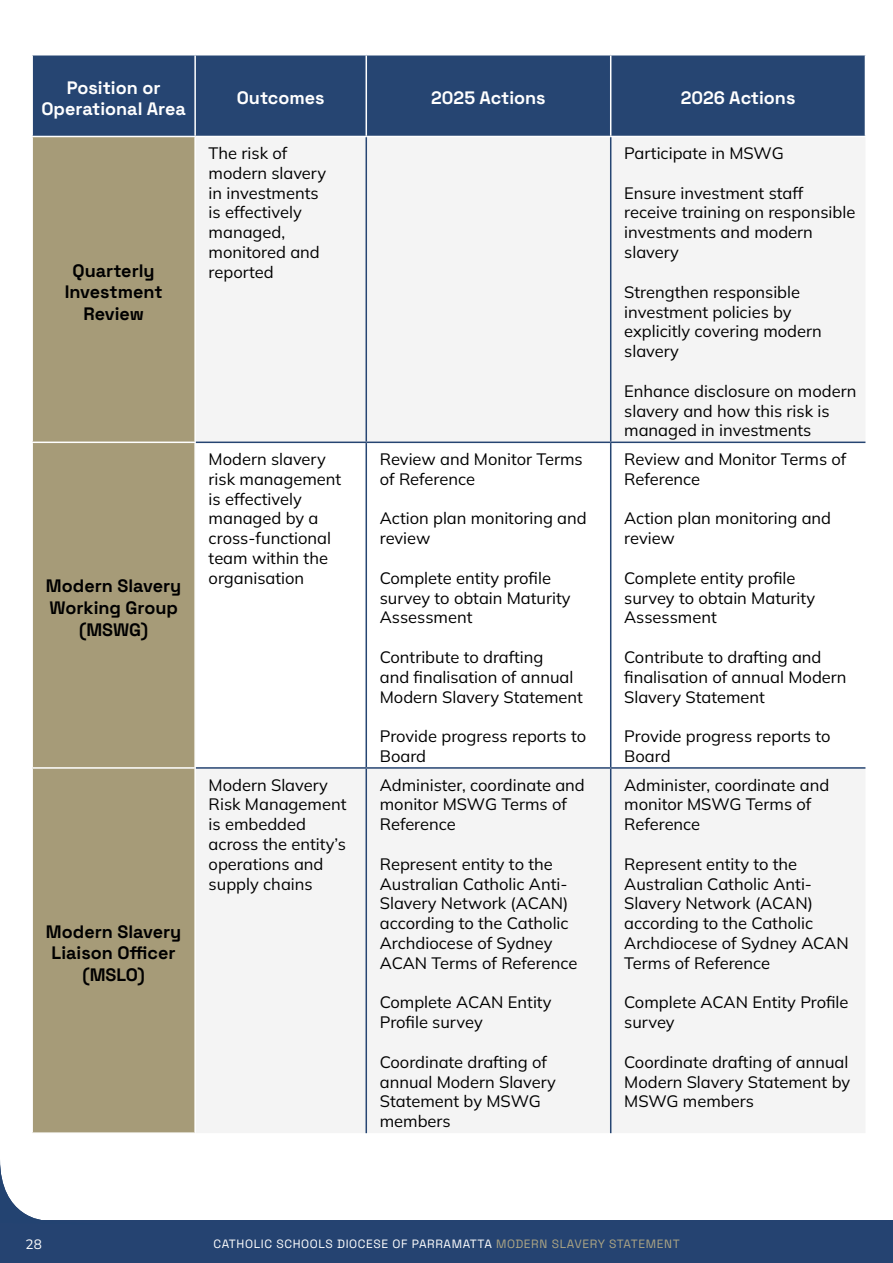
<style>
.page{position:relative;width:893px;height:1263px;background:#fff}
.page>*{position:absolute;margin:0;border:0;box-sizing:border-box;transform-origin:0 0}
.t1{font:300 18px/21.6px "Space Grotesk";color:#000;text-align:center}
.t2{font:300 18px/21.6px "Space Grotesk";color:#fff;text-align:center}
.t3{font:200 16.5px/19.8px "Mulish";color:#000}
.t4{font:200 13.5px "Mulish";color:#fff}
.t5{font:300 12px "Space Grotesk";letter-spacing:.05em;color:#fff}
.s1{color:#ada584}
</style>
<div class="page">
<div style="left:33px;top:56px;width:832px;height:80px;background:#264572"></div>
<div style="left:33px;top:137px;width:161px;height:995px;background:#a69b78"></div>
<div style="left:196px;top:137px;width:669px;height:305px;background:#f4f4f4"></div>
<div style="left:196px;top:769px;width:669px;height:364px;background:#f4f4f4"></div>
<hr style="left:194px;top:56px;width:2px;height:80px;background:#fff">
<hr style="left:366px;top:56px;width:1px;height:80px;background:#fff">
<hr style="left:610px;top:56px;width:1px;height:80px;background:#fff">
<hr style="left:31px;top:442px;width:165px;height:1px;background:#fff">
<hr style="left:31px;top:767px;width:165px;height:2px;background:#fff">
<hr style="left:366px;top:137px;width:1px;height:305px;background:#264572">
<hr style="left:610px;top:137px;width:1px;height:305px;background:#264572">
<hr style="left:196px;top:442px;width:170px;height:1px;background:#264572">
<hr style="left:366px;top:442px;width:245px;height:1px;background:#264572">
<hr style="left:366px;top:443px;width:1px;height:324px;background:#264572">
<hr style="left:611px;top:442px;width:254px;height:1px;background:#264572">
<hr style="left:610px;top:443px;width:1px;height:324px;background:#264572">
<hr style="left:196px;top:767px;width:170px;height:2px;background:#264572">
<hr style="left:366px;top:767px;width:245px;height:2px;background:#264572">
<hr style="left:366px;top:769px;width:1px;height:364px;background:#264572">
<hr style="left:611px;top:767px;width:254px;height:2px;background:#264572">
<hr style="left:610px;top:769px;width:1px;height:364px;background:#264572">
<div style="left:0;top:1220px;width:893px;height:43px;background:#254371"></div>
<svg style="left:0;top:1095px;width:111px;height:125px"></svg>
<p class="t2" style="left:41px;top:76px;width:146px">Position or<br>Operational Area</p>
<p class="t2" style="left:237px;top:86px;width:89px">Outcomes</p>
<p class="t2" style="left:431px;top:86px;width:116px">2025 Actions</p>
<p class="t2" style="left:681px;top:86px;width:116px">2026 Actions</p>
<p class="t1" style="left:65px;top:259px;width:99px">Quarterly<br>Investment<br>Review</p>
<p class="t1" style="left:46px;top:574px;width:137px">Modern Slavery<br>Working Group (MSWG)</p>
<p class="t1" style="left:46px;top:920px;width:137px">Modern Slavery<br>Liaison Officer (MSLO)</p>
<p class="t3" style="left:209px;top:143px;width:119px">The risk of modern slavery in investments is effectively managed, monitored and reported</p>
<p class="t3" style="left:624px;top:143px;width:161px">Participate in MSWG</p>
<p class="t3" style="left:624px;top:182px;width:233px">Ensure investment staff receive training on responsible investments and modern slavery</p>
<p class="t3" style="left:624px;top:281px;width:199px">Strengthen responsible investment policies by explicitly covering modern slavery</p>
<p class="t3" style="left:624px;top:380px;width:234px">Enhance disclosure on modern slavery and how this risk is managed in investments</p>
<p class="t3" style="left:209px;top:449px;width:134px">Modern slavery risk management is effectively managed by a cross-functional team within the organisation</p>
<p class="t3" style="left:380px;top:449px;width:205px">Review and Monitor Terms of Reference</p>
<p class="t3" style="left:380px;top:508px;width:208px">Action plan monitoring and review</p>
<p class="t3" style="left:380px;top:567px;width:192px">Complete entity profile survey to obtain Maturity<br>Assessment</p>
<p class="t3" style="left:380px;top:647px;width:205px">Contribute to drafting<br>and finalisation of annual<br>Modern Slavery Statement</p>
<p class="t3" style="left:380px;top:726px;width:208px">Provide progress reports to<br>Board</p>
<p class="t3" style="left:209px;top:774px;width:139px">Modern Slavery<br>Risk Management is embedded across the entity’s operations and supply chains</p>
<p class="t3" style="left:380px;top:774px;width:207px">Administer, coordinate and monitor MSWG Terms of<br>Reference</p>
<p class="t3" style="left:380px;top:853px;width:199px">Represent entity to the<br>Australian Catholic Anti-<br>Slavery Network (ACAN) according to the Catholic<br>Archdiocese of Sydney<br>ACAN Terms of Reference</p>
<p class="t3" style="left:380px;top:992px;width:173px">Complete ACAN Entity<br>Profile survey</p>
<p class="t3" style="left:380px;top:1051px;width:178px">Coordinate drafting of annual Modern Slavery<br>Statement by MSWG members</p>
<p class="t3" style="left:624px;top:449px;width:224px">Review and Monitor Terms of<br>Reference</p>
<p class="t3" style="left:624px;top:508px;width:208px">Action plan monitoring and review</p>
<p class="t3" style="left:624px;top:567px;width:192px">Complete entity profile survey to obtain Maturity<br>Assessment</p>
<p class="t3" style="left:624px;top:647px;width:224px">Contribute to drafting and finalisation of annual Modern<br>Slavery Statement</p>
<p class="t3" style="left:624px;top:726px;width:208px">Provide progress reports to<br>Board</p>
<p class="t3" style="left:624px;top:774px;width:207px">Administer, coordinate and monitor MSWG Terms of<br>Reference</p>
<p class="t3" style="left:624px;top:853px;width:226px">Represent entity to the<br>Australian Catholic Anti-<br>Slavery Network (ACAN) according to the Catholic<br>Archdiocese of Sydney ACAN<br>Terms of Reference</p>
<p class="t3" style="left:624px;top:992px;width:226px">Complete ACAN Entity Profile survey</p>
<p class="t3" style="left:624px;top:1051px;width:227px;text-align:justify">Coordinate drafting of annual Modern Slavery Statement by MSWG members</p>
<p class="t4" style="left:26px;top:1234px;width:18px">28</p>
<p class="t5" style="left:213px;top:1235px;width:468px">CATHOLIC SCHOOLS DIOCESE OF PARRAMATTA <span class="s1">MODERN SLAVERY STATEMENT</span></p>
</div>
